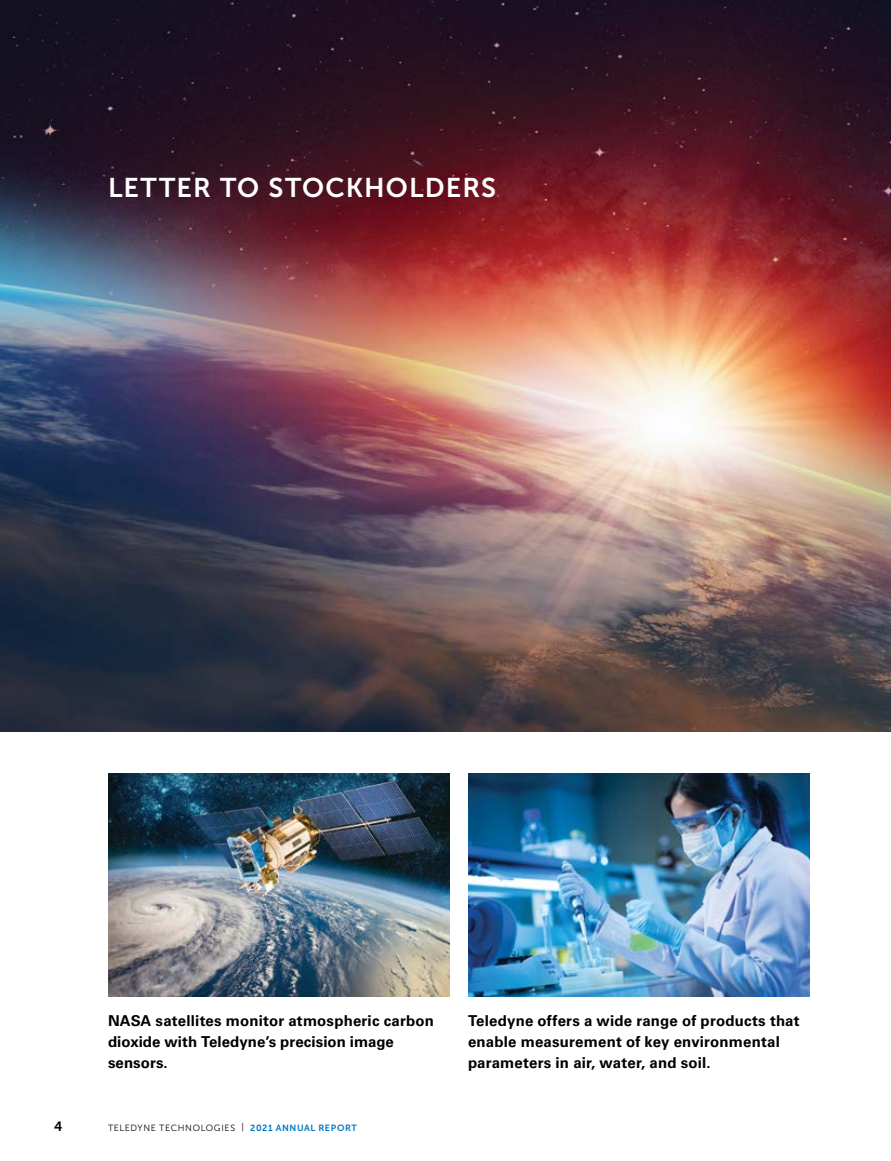
<style>
.page{position:relative;width:891px;height:1161px;background:#fff}
.page>*{position:absolute;margin:0;border:0;box-sizing:border-box;transform-origin:0 0}
.t1{font:27px "Museo Sans 700";letter-spacing:.04em;color:#fff}
.t2{font:700 15px/21px "Univers LT Std";letter-spacing:.01em;color:#000}
.t3{font:13.5px "Museo Sans 700";color:#000}
.t4{font:9px "Museo Sans 300";letter-spacing:.075em;color:#000}
.s1{font-family:"Museo Sans 700";color:#0076c0}
</style>
<div class="page">
<img style="left:0;top:0;width:891px;height:732px">
<img style="left:468px;top:774px;width:342px;height:222px">
<img style="left:108px;top:774px;width:342px;height:222px">
<h1 class="t1" style="left:108px;top:173px;width:390px">LETTER TO STOCKHOLDERS</h1>
<p class="t2" style="left:108px;top:1010px;width:327px">NASA satellites monitor atmospheric carbon dioxide with Teledyne’s precision image sensors.</p>
<p class="t3" style="left:54px;top:1118px;width:10px">4</p>
<p class="t4" style="left:108px;top:1123px;width:250px">TELEDYNE TECHNOLOGIES | <span class="s1">2021 ANNUAL REPORT</span></p>
<p class="t2" style="left:468px;top:1010px;width:333px">Teledyne offers a wide range of products that enable measurement of key environmental parameters in air, water, and soil.</p>
</div>
